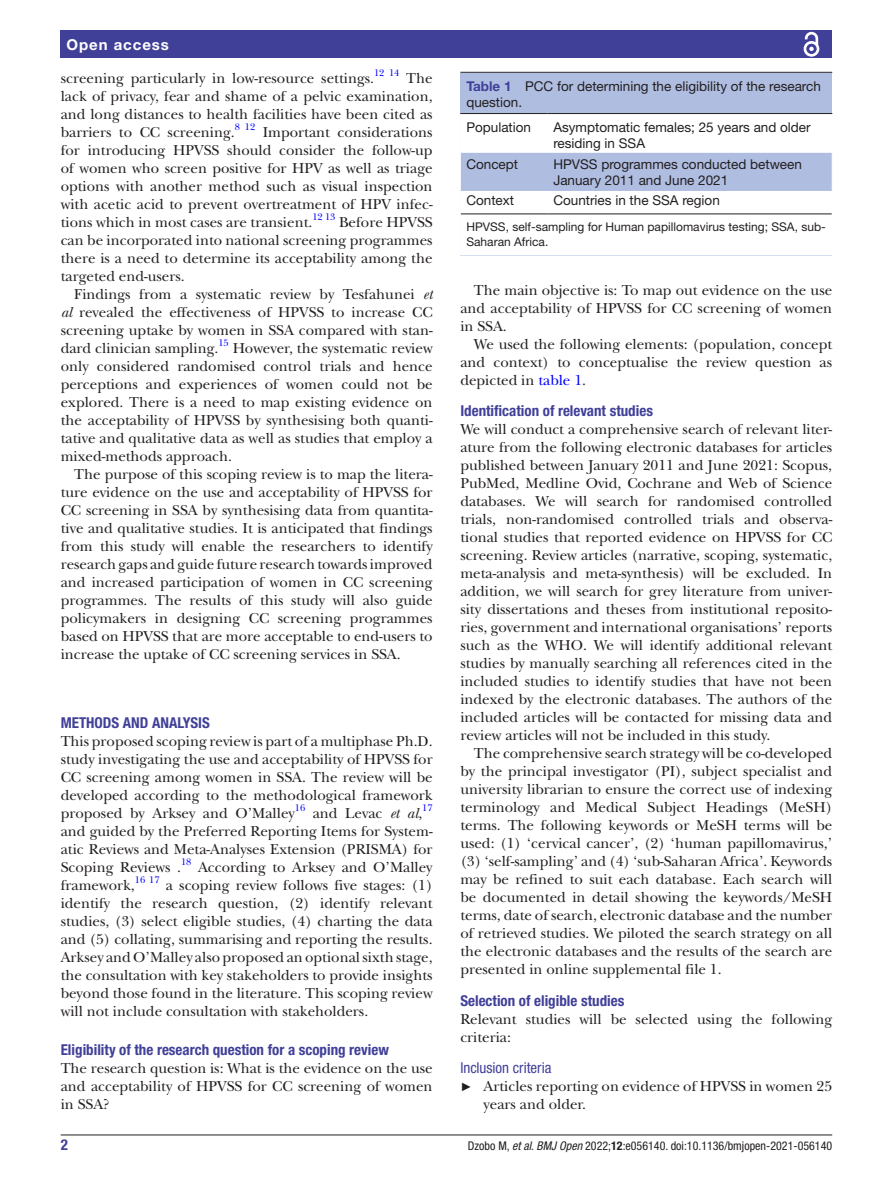
<style>
.page{position:relative;width:893px;height:1191px;background:#fff}
.page>*{position:absolute;margin:0;border:0;box-sizing:border-box;transform-origin:0 0}
.t1{font:15px/18px "New Baskerville";color:#231f20;text-align:justify}
.t2{font:700 condensed 15px "Helvetica Neue LT Std";color:#414099}
.t3{font:condensed 15px "Helvetica Neue LT Std";color:#414099}
.t4{font:700 15px "Helvetica Neue LT Std";letter-spacing:.065em;color:#fff}
.t5{font:13.5px/16.2px "Helvetica Neue LT Std";color:#231f20}
.t6{font:12px/15px "Helvetica Neue LT Std";color:#231f20}
.t7{font:condensed 12px "Helvetica Neue LT Std";color:#231f20}
.t8{font:9.9px "New Baskerville";color:#00f}
.s1{font-style:italic}
.s2{font-weight:700;color:#414099}
.s3{color:#00f}
.s4{font-family:"Arial";font-size:12px}
.s5{font-weight:700}
</style>
<div class="page">
<hr style="left:61px;top:1134px;width:771px;height:1px;background:#231f20">
<div style="left:61px;top:31px;width:771px;height:27px;background:#414099"></div>
<svg style="left:803px;top:31px;width:17px;height:26px"></svg>
<div style="left:460px;top:73px;width:372px;height:182px;background:#afbde1"></div>
<hr style="left:460px;top:72px;width:372px;height:1px;background:#231f20">
<div style="left:461px;top:114px;width:371px;height:141px;background:#fff"></div>
<hr style="left:460px;top:113px;width:87px;height:1px;background:#231f20">
<hr style="left:547px;top:113px;width:285px;height:1px;background:#231f20">
<hr style="left:460px;top:114px;width:1px;height:39px;background:#fff">
<hr style="left:460px;top:214px;width:1px;height:41px;background:#fff">
<svg style="left:460px;top:153px;width:372px;height:61px"></svg>
<hr style="left:466px;top:246px;width:366px;height:1px;background:#fff">
<p class="t4" style="left:66px;top:35px;width:104px">Open access</p>
<p class="t1" style="left:61px;top:69px;width:315px">screening particularly in low-resource settings.</p>
<p class="t8" style="left:374px;top:67px;width:27px">12 14</p>
<p class="t1" style="left:61px;top:69px;width:373px;text-indent:345px">The lack of privacy, fear and shame of a pelvic examination, and long distances to health facilities have been cited as barriers to CC screening.</p>
<p class="t8" style="left:235px;top:121px;width:22px">8 12</p>
<p class="t1" style="left:61px;top:123px;width:373px;text-indent:202px">Important considerations for introducing HPVSS should consider the follow-up of women who screen positive for HPV as well as triage options with another method such as visual inspection with acetic acid to prevent overtreatment of HPV infec&shy;tions which in most cases are transient.</p>
<p class="t8" style="left:312px;top:211px;width:25px">12 13</p>
<p class="t1" style="left:61px;top:213px;width:373px;text-indent:278px">Before HPVSS can be incorporated into national screening programmes there is a need to determine its acceptability among the targeted end-users.</p>
<p class="t1" style="left:61px;top:285px;width:373px;text-indent:14px">Findings from a systematic review by Tesfahunei <span class="s1">et al</span> revealed the effectiveness of HPVSS to increase CC screening uptake by women in SSA compared with stan&shy;dard clinician sampling.</p>
<p class="t8" style="left:218px;top:337px;width:12px">15</p>
<p class="t1" style="left:61px;top:339px;width:373px;text-indent:172px">However, the systematic review only considered randomised control trials and hence perceptions and experiences of women could not be explored. There is a need to map existing evidence on the acceptability of HPVSS by synthesising both quanti&shy;tative and qualitative data as well as studies that employ a mixed-methods approach.</p>
<p class="t1" style="left:61px;top:465px;width:373px;text-indent:13px">The purpose of this scoping review is to map the litera&shy;ture evidence on the use and acceptability of HPVSS for CC screening in SSA by synthesising data from quantita&shy;tive and qualitative studies. It is anticipated that findings from this study will enable the researchers to identify research gaps and guide future research towards improved and increased participation of women in CC screening programmes. The results of this study will also guide policymakers in designing CC screening programmes based on HPVSS that are more acceptable to end-users to increase the uptake of CC screening services in SSA.</p>
<p class="t2" style="left:61px;top:713px;width:151px">METHODS AND ANALYSIS</p>
<p class="t1" style="left:61px;top:732px;width:373px">This proposed scoping review is part of a multiphase Ph.D. study investigating the use and acceptability of HPVSS for CC screening among women in SSA. The review will be developed according to the methodological framework proposed by Arksey and O’Malley</p>
<p class="t8" style="left:422px;top:802px;width:12px">17</p>
<p class="t1" style="left:61px;top:822px;width:373px">and guided by the Preferred Reporting Items for System&shy;atic Reviews and Meta-Analyses Extension (PRISMA) for Scoping Reviews .</p>
<p class="t8" style="left:295px;top:802px;width:12px">16</p>
<p class="t1" style="left:313px;top:804px;width:111px">and Levac <span class="s1">et al</span>,</p>
<p class="t8" style="left:181px;top:856px;width:12px">18</p>
<p class="t1" style="left:198px;top:858px;width:236px">According to Arksey and O’Malley</p>
<p class="t8" style="left:135px;top:874px;width:26px">16 17</p>
<p class="t1" style="left:61px;top:876px;width:373px;text-indent:105px">a scoping review follows five stages: (1) identify the research question, (2) identify relevant studies, (3) select eligible studies, (4) charting the data and (5) collating, summarising and reporting the results.<br>Arksey and O’Malley also proposed an optional sixth stage, the consultation with key stakeholders to provide insights beyond those found in the literature. This scoping review will not include consultation with stakeholders.</p>
<p class="t2" style="left:61px;top:1041px;width:330px">Eligibility of the research question for a scoping review</p>
<p class="t1" style="left:61px;top:1059px;width:373px">The research question is: What is the evidence on the use and acceptability of HPVSS for CC screening of women in SSA?</p>
<p class="t1" style="left:61px;top:876px;width:76px">framework,</p>
<p class="t5" style="left:466px;top:77px;width:356px"><span class="s2">Table 1</span> PCC for determining the eligibility of the research question.</p>
<p class="t5" style="left:466px;top:119px;width:66px">Population</p>
<p class="t5" style="left:553px;top:119px;width:259px">Asymptomatic females; 25 years and older residing in SSA</p>
<p class="t5" style="left:466px;top:155px;width:53px">Concept</p>
<p class="t5" style="left:553px;top:155px;width:250px">HPVSS programmes conducted between<br>January 2011 and June 2021</p>
<p class="t5" style="left:466px;top:192px;width:49px">Context</p>
<p class="t5" style="left:553px;top:192px;width:168px">Countries in the SSA region</p>
<p class="t6" style="left:466px;top:219px;width:361px">HPVSS, self-sampling for Human papillomavirus testing; SSA, sub-<br>Saharan Africa.</p>
<p class="t1" style="left:460px;top:281px;width:373px;text-indent:14px">The main objective is: To map out evidence on the use and acceptability of HPVSS for CC screening of women in SSA.</p>
<p class="t1" style="left:460px;top:335px;width:373px;text-indent:14px">We used the following elements: (population, concept and context) to conceptualise the review question as depicted in <span class="s3">table 1</span>.</p>
<p class="t2" style="left:460px;top:402px;width:194px">Identification of relevant studies</p>
<p class="t1" style="left:460px;top:420px;width:373px">We will conduct a comprehensive search of relevant liter&shy;ature from the following electronic databases for articles published between January 2011 and June 2021: Scopus, PubMed, Medline Ovid, Cochrane and Web of Science databases. We will search for randomised controlled trials, non-randomised controlled trials and observa&shy;tional studies that reported evidence on HPVSS for CC screening. Review articles (narrative, scoping, systematic, meta-analysis and meta-synthesis) will be excluded. In addition, we will search for grey literature from univer&shy;sity dissertations and theses from institutional reposito&shy;ries, government and international organisations’ reports such as the WHO. We will identify additional relevant studies by manually searching all references cited in the included studies to identify studies that have not been indexed by the electronic databases. The authors of the included articles will be contacted for missing data and review articles will not be included in this study.</p>
<p class="t1" style="left:460px;top:744px;width:373px;text-indent:14px">The comprehensive search strategy will be co-developed by the principal investigator (PI), subject specialist and university librarian to ensure the correct use of indexing terminology and Medical Subject Headings (MeSH) terms. The following keywords or MeSH terms will be used: (1) ‘cervical cancer’, (2) ‘human papillomavirus,’ (3) ‘self-sampling’ and (4) ‘sub-Saharan Africa’. Keywords may be refined to suit each database. Each search will be documented in detail showing the keywords/MeSH terms, date of search, electronic database and the number of retrieved studies. We piloted the search strategy on all the electronic databases and the results of the search are presented in online supplemental file 1.</p>
<p class="t2" style="left:460px;top:991px;width:165px">Selection of eligible studies</p>
<p class="t1" style="left:460px;top:1010px;width:373px">Relevant studies will be selected using the following criteria:</p>
<p class="t3" style="left:460px;top:1059px;width:93px">Inclusion criteria</p>
<p class="t1" style="left:484px;top:1077px;width:350px;text-indent:-23px"><span class="s4">►</span> Articles reporting on evidence of HPVSS in women 25 years and older.</p>
<p class="t2" style="left:61px;top:1135px;width:9px">2</p>
<p class="t7" style="left:468px;top:1138px;width:366px">Dzobo M, <span class="s1">et al</span>. <span class="s1">BMJ Open</span> 2022;<span class="s5">12</span>:e056140. doi:10.1136/bmjopen-2021-056140</p>
</div>
